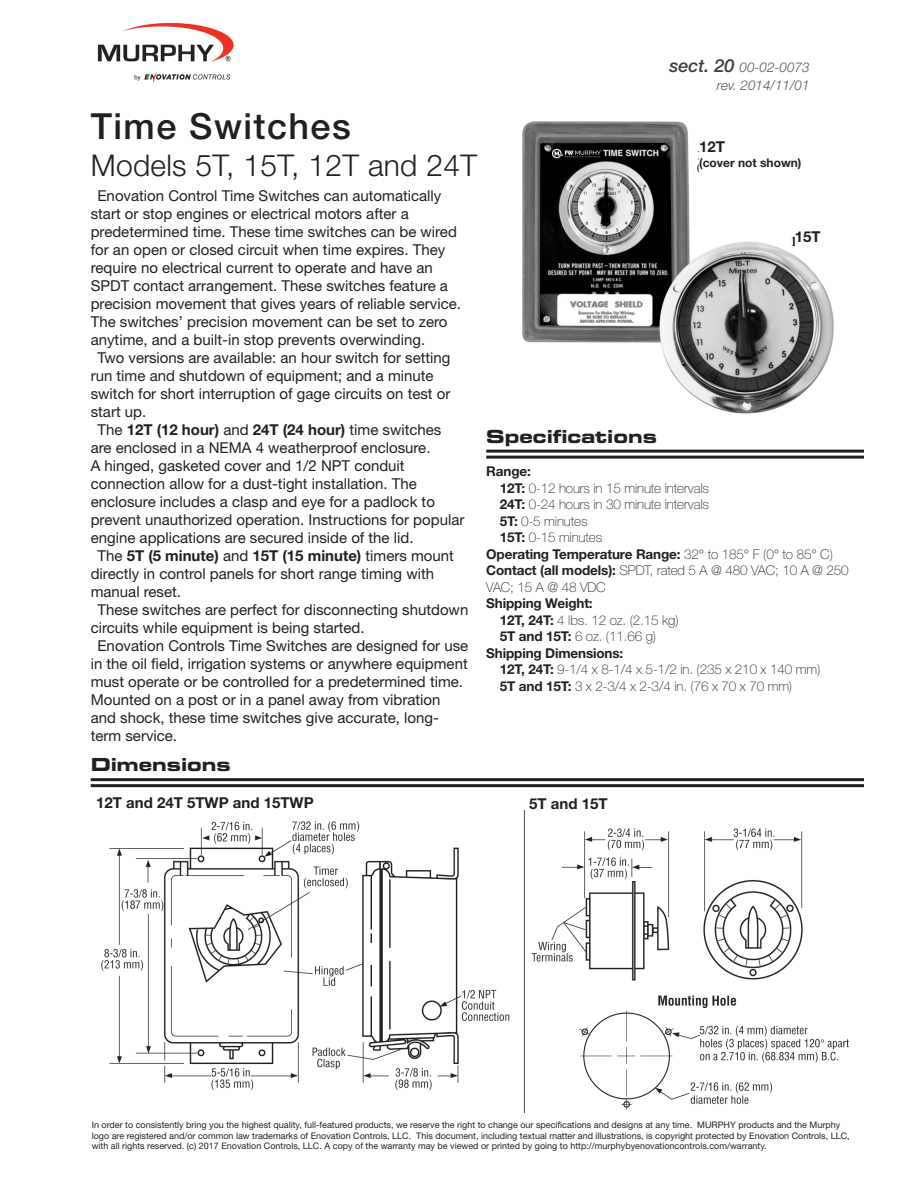
<style>
.page{position:relative;width:918px;height:1188px;background:#fff}
.page>*{position:absolute;margin:0;border:0;box-sizing:border-box;transform-origin:0 0}
.Product_Title{font:500 36px "Helvetica Neue LT Std";letter-spacing:.04em;color:#231f20}
.Product_Subtitle{font:300 30px "Helvetica Neue LT Std";letter-spacing:.01em;color:#231f20}
.Section_Title{font:18px "Eurostile LT Std Bold Ex 2";color:#231f20}
.Product_Description{font:15px/18px "Helvetica Neue LT Std";color:#231f20}
.Charts_Graphs___Diag{font:700 15px "Helvetica Neue LT Std";color:#231f20}
.Specifications_Base{font:100 13.5px/16.5px "Helvetica Neue LT Std";letter-spacing:-.01em;color:#231f20}
.Specifications_Base-2{font:700 13.5px "Helvetica Neue LT Std";letter-spacing:-.01em;color:#231f20}
.t1{font:italic 300 13.5px/18px "Helvetica Neue LT Std";color:#57585a;text-align:right}
.Charts_Graphs___Diag-2{font:700 12px "Helvetica Neue LT Std";color:#231f20}
.Disclaimer{font:9px/10.5px "Helvetica Neue LT Std";color:#231f20}
.s1{font-weight:500;font-size:18px;color:#3e3e3f}
.s2{font-weight:700}
.s3{font-weight:100}
</style>
<div class="page">
<img style="left:97px;top:22px;width:137px;height:61px">
<img style="left:101px;top:811px;width:748px;height:301px">
<hr style="left:91px;top:778px;width:773px;height:3px;background:#231f20">
<hr style="left:91px;top:784px;width:773px;height:3px;background:#231f20">
<img style="left:522px;top:121px;width:311px;height:292px">
<div style="left:795px;top:232px;width:36px;height:14px;background:#fff"></div>
<div style="left:699px;top:141px;width:111px;height:34px;background:#fff"></div>
<hr style="left:486px;top:450px;width:378px;height:3px;background:#231f20">
<hr style="left:486px;top:456px;width:378px;height:3px;background:#231f20">
<div style="left:96px;top:797px;width:222px;height:17px;background:#fff"></div>
<div style="left:529px;top:798px;width:86px;height:23px;background:#fff"></div>
<p class="t1" style="left:670px;top:58px;width:142px"><span class="s1">sect. 20</span> 00-02-0073 rev. 2014/11/01</p>
<p class="Product_Title" style="left:91px;top:105px;width:262px">Time Switches</p>
<p class="Product_Subtitle" style="left:91px;top:147px;width:388px">Models 5T, 15T, 12T and 24T</p>
<p class="Product_Description" style="left:91px;top:186px;width:372px;text-indent:7px">Enovation Control Time Switches can automatically start or stop engines or electrical motors after a predetermined time. These time switches can be wired for an open or closed circuit when time expires. They require no electrical current to operate and have an SPDT contact arrangement. These switches feature a precision movement that gives years of reliable service.<br>The switches’ precision movement can be set to zero anytime, and a built-in stop prevents overwinding.</p>
<p class="Product_Description" style="left:91px;top:348px;width:361px;text-indent:7px">Two versions are available: an hour switch for setting run time and shutdown of equipment; and a minute switch for short interruption of gage circuits on test or start up.</p>
<p class="Product_Description" style="left:91px;top:420px;width:375px;text-indent:7px">The <span class="s2">12T (12 hour)</span> and <span class="s2">24T (24 hour)</span> time switches are enclosed in a NEMA 4 weatherproof enclosure.<br>A hinged, gasketed cover and 1/2 NPT conduit connection allow for a dust-tight installation. The enclosure includes a clasp and eye for a padlock to prevent unauthorized operation. Instructions for popular engine applications are secured inside of the lid.</p>
<p class="Product_Description" style="left:91px;top:546px;width:365px;text-indent:7px">The <span class="s2">5T (5 minute)</span> and <span class="s2">15T (15 minute)</span> timers mount directly in control panels for short range timing with manual reset.</p>
<p class="Product_Description" style="left:91px;top:600px;width:379px;text-indent:7px">These switches are perfect for disconnecting shutdown circuits while equipment is being started.</p>
<p class="Product_Description" style="left:91px;top:636px;width:379px;text-indent:7px">Enovation Controls Time Switches are designed for use in the oil field, irrigation systems or anywhere equipment must operate or be controlled for a predetermined time.<br>Mounted on a post or in a panel away from vibration and shock, these time switches give accurate, long&shy;term service.</p>
<p class="Section_Title" style="left:91px;top:752px;width:142px">Dimensions</p>
<p class="Charts_Graphs___Diag" style="left:699px;top:138px;width:27px">12T</p>
<p class="Charts_Graphs___Diag-2" style="left:699px;top:155px;width:104px">(cover not shown)</p>
<p class="Charts_Graphs___Diag" style="left:795px;top:228px;width:27px">15T</p>
<p class="Section_Title" style="left:486px;top:424px;width:172px">Specifications</p>
<p class="Specifications_Base-2" style="left:486px;top:463px;width:46px">Range:</p>
<p class="Specifications_Base" style="left:500px;top:480px;width:211px"><span class="s2">12T:</span> 0-12 hours in 15 minute intervals</p>
<p class="Specifications_Base" style="left:500px;top:496px;width:211px"><span class="s2">24T:</span> 0-24 hours in 30 minute intervals</p>
<p class="Specifications_Base" style="left:500px;top:513px;width:89px"><span class="s2">5T:</span> 0-5 minutes</p>
<p class="Specifications_Base" style="left:500px;top:529px;width:104px"><span class="s2">15T:</span> 0-15 minutes</p>
<p class="Specifications_Base-2" style="left:486px;top:546px;width:348px">Operating Temperature Range: <span class="s3">32° to 185° F (0° to 85° C)</span></p>
<p class="Specifications_Base" style="left:486px;top:562px;width:364px"><span class="s2">Contact (all models):</span> SPDT, rated 5 A @ 480 VAC; 10 A @ 250<br>VAC; 15 A @ 48 VDC</p>
<p class="Specifications_Base-2" style="left:486px;top:595px;width:108px">Shipping Weight:</p>
<p class="Specifications_Base" style="left:500px;top:612px;width:180px"><span class="s2">12T, 24T:</span> 4 lbs. 12 oz. (2.15 kg)<br><span class="s2">5T and 15T:</span> 6 oz. (11.66 g)</p>
<p class="Specifications_Base-2" style="left:486px;top:645px;width:139px">Shipping Dimensions:</p>
<p class="Specifications_Base" style="left:500px;top:661px;width:322px"><span class="s2">12T, 24T:</span> 9-1/4 x 8-1/4 x 5-1/2 in. (235 x 210 x 140 mm)</p>
<p class="Specifications_Base" style="left:500px;top:678px;width:294px"><span class="s2">5T and 15T:</span> 3 x 2-3/4 x 2-3/4 in. (76 x 70 x 70 mm)</p>
<p class="Charts_Graphs___Diag" style="left:96px;top:793px;width:219px">12T and 24T 5TWP and 15TWP</p>
<p class="Charts_Graphs___Diag" style="left:529px;top:794px;width:80px">5T and 15T</p>
<p class="Disclaimer" style="left:92px;top:1120px;width:759px">In order to consistently bring you the highest quality, full-featured products, we reserve the right to change our specifications and designs at any time. MURPHY products and the Murphy logo are registered and/or common law trademarks of Enovation Controls, LLC. This document, including textual matter and illustrations, is copyright protected by Enovation Controls, LLC, with all rights reserved. (c) 2017 Enovation Controls, LLC. A copy of the warranty may be viewed or printed by going to http://murphybyenovationcontrols.com/warranty.</p>
</div>
